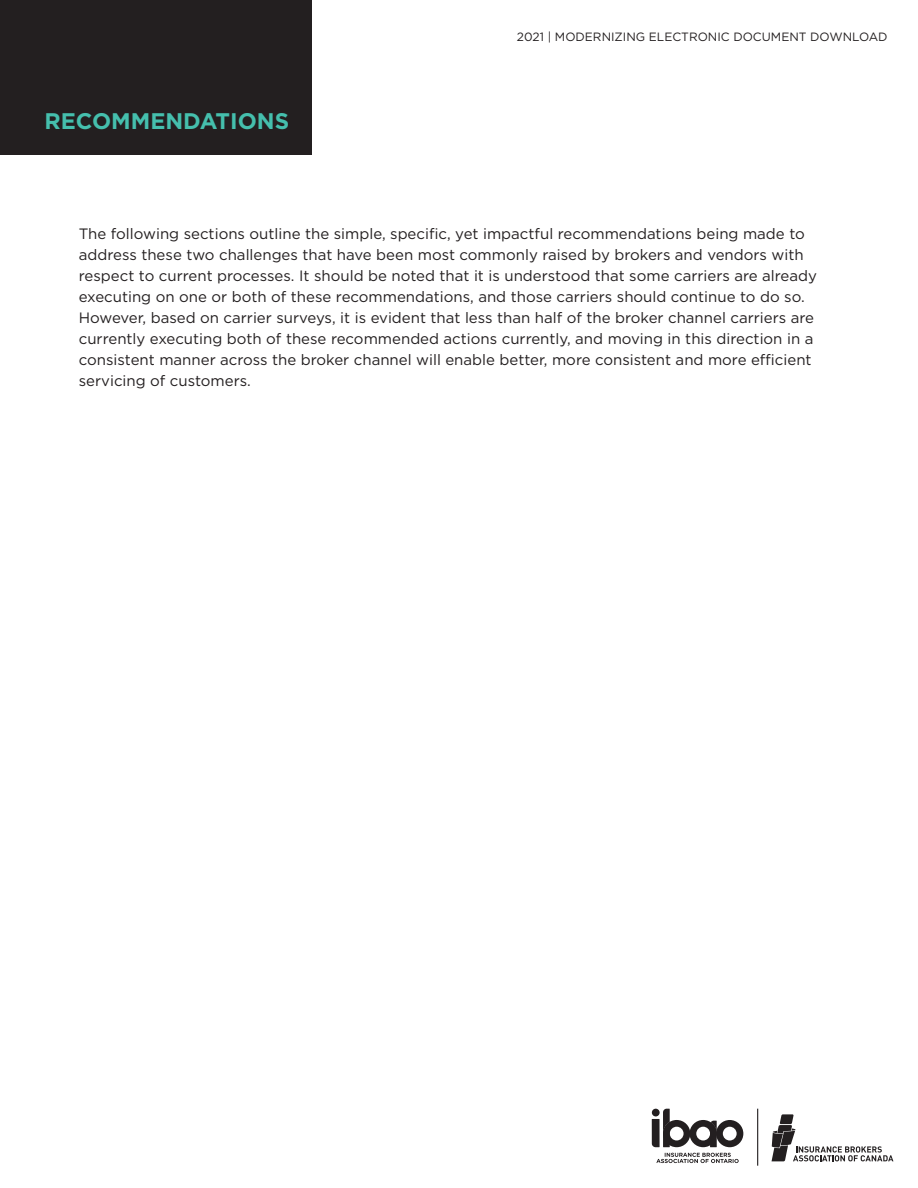
<style>
.page{position:relative;width:918px;height:1188px;background:#fff}
.page>*{position:absolute;margin:0;border:0;box-sizing:border-box;transform-origin:0 0}
.t1{font:700 22.5px "Gotham";color:#45bfad}
.t2{font:15px/21px "Gotham";color:#231f20}
.t3{font:12px "Gotham";color:#231f20}
</style>
<div class="page">
<svg style="left:652px;top:1109px;width:91px;height:38px"></svg>
<div style="left:652px;top:1109px;width:8px;height:7px;background:#231f20;border-radius:50%"></div>
<svg style="left:657px;top:1153px;width:82px;height:10px"></svg>
<hr style="left:757px;top:1109px;width:1px;height:57px;background:#231f20">
<svg style="left:772px;top:1114px;width:121px;height:47px"></svg>
<div style="left:0;top:0;width:312px;height:154px;background:#231f20"></div>
<h1 class="t1" style="left:44px;top:106px;width:246px">RECOMMENDATIONS</h1>
<p class="t3" style="left:517px;top:29px;width:372px">2021 | MODERNIZING ELECTRONIC DOCUMENT DOWNLOAD</p>
<p class="t2" style="left:79px;top:223px;width:740px">The following sections outline the simple, specific, yet impactful recommendations being made to address these two challenges that have been most commonly raised by brokers and vendors with respect to current processes. It should be noted that it is understood that some carriers are already executing on one or both of these recommendations, and those carriers should continue to do so.<br>However, based on carrier surveys, it is evident that less than half of the broker channel carriers are currently executing both of these recommended actions currently, and moving in this direction in a consistent manner across the broker channel will enable better, more consistent and more efficient servicing of customers.</p>
</div>
